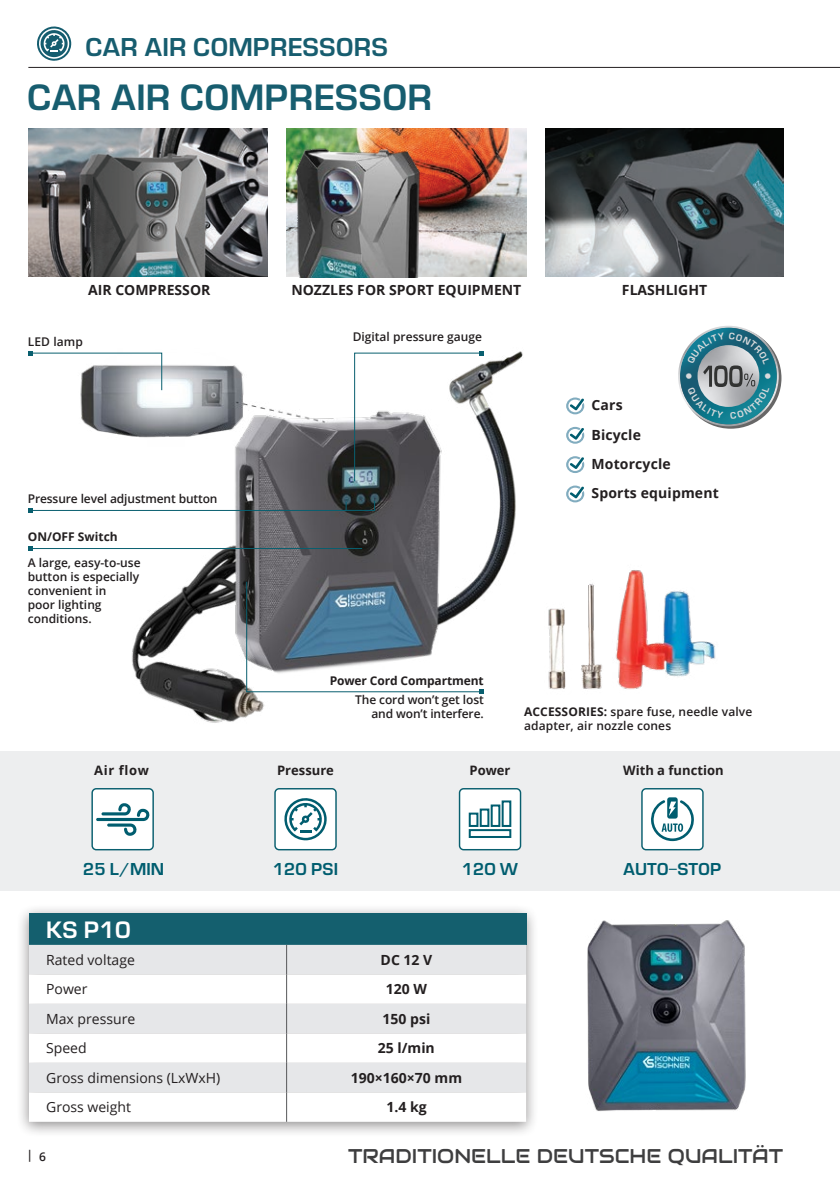
<style>
.page{position:relative;width:840px;height:1191px;background:#fff}
.page>*{position:absolute;margin:0;border:0;box-sizing:border-box;transform-origin:0 0}
.t1{font:34px "Europe Bogdan";color:#175d6f}
.t2{font:24px "Europe Bogdan";color:#175d6f}
.t3{font:22px "Europe Demi PL";color:#fff}
.t4{font:19.8px "Audiowide";color:#3e3e3f}
.t5{font:16px "Europe Demi C";color:#005d6f}
.t6{font:16px "Europe Demi PL";color:#005d6f}
.t7{font:700 14px/29.4px "Open Sans";color:#231f20}
.t8{font:14px "Open Sans";color:#231f20}
.t9{font:700 13px "Open Sans";color:#231f20}
.t10{font:600 12px/14px "Open Sans";color:#231f20}
.t11{font:700 12px "Open Sans";letter-spacing:-.01em;color:#231f20}
.s1{font-weight:700}
</style>
<div class="page">
<hr style="left:28px;top:67px;width:811px;height:1px;background:#231f20">
<svg style="left:37px;top:26px;width:34px;height:35px"></svg>
<div style="left:16px;top:903px;width:522px;height:234px;background:#231f20;opacity:.5"></div>
<div style="left:29px;top:913px;width:497px;height:32px;background:#145f6e"></div>
<div style="left:29px;top:945px;width:497px;height:147px;background:#e6e7e9"></div>
<svg style="left:29px;top:974px;width:497px;height:88px"></svg>
<svg style="left:286px;top:945px;width:1px;height:58px"></svg>
<hr style="left:286px;top:1003px;width:1px;height:30px;background:#57585a">
<svg style="left:286px;top:1033px;width:1px;height:29px"></svg>
<hr style="left:286px;top:1062px;width:1px;height:30px;background:#57585a">
<svg style="left:29px;top:1092px;width:497px;height:29px"></svg>
<img style="left:587px;top:920px;width:159px;height:191px">
<img style="left:286px;top:128px;width:240px;height:148px">
<img style="left:286px;top:137px;width:147px;height:140px">
<img style="left:29px;top:128px;width:239px;height:148px">
<img style="left:545px;top:128px;width:237px;height:148px">
<div style="left:0;top:752px;width:839px;height:139px;background:#edeeef"></div>
<div style="left:92px;top:788px;width:61px;height:61px;background:#fff;border-radius:4px"></div>
<div style="left:91px;top:788px;width:63px;height:62px;border:1px solid #095f6f;border-radius:4px"></div>
<svg style="left:96px;top:803px;width:54px;height:32px"></svg>
<div style="left:275px;top:788px;width:61px;height:61px;background:#fff;border-radius:4px"></div>
<div style="left:274px;top:788px;width:62px;height:62px;border:1px solid #095f6f;border-radius:4px"></div>
<svg style="left:284px;top:798px;width:42px;height:42px"></svg>
<div style="left:459px;top:788px;width:61px;height:61px;background:#fff;border-radius:4px"></div>
<div style="left:458px;top:788px;width:63px;height:62px;border:1px solid #095f6f;border-radius:4px"></div>
<div style="left:501px;top:800px;width:10px;height:27px;border:2px solid #005d6f"></div>
<div style="left:468px;top:829px;width:43px;height:9px;border:2px solid #005d6f"></div>
<div style="left:490px;top:804px;width:10px;height:23px;border:2px solid #005d6f"></div>
<div style="left:479px;top:808px;width:10px;height:19px;border:2px solid #005d6f"></div>
<div style="left:468px;top:812px;width:10px;height:15px;border:2px solid #005d6f"></div>
<div style="left:641px;top:788px;width:61px;height:61px;background:#fff;border-radius:4px"></div>
<div style="left:641px;top:788px;width:62px;height:62px;border:1px solid #095f6f;border-radius:4px"></div>
<svg style="left:651px;top:797px;width:43px;height:44px"></svg>
<img style="left:548px;top:570px;width:168px;height:120px">
<svg style="left:566px;top:397px;width:18px;height:17px"></svg>
<svg style="left:566px;top:427px;width:18px;height:17px"></svg>
<svg style="left:566px;top:456px;width:18px;height:17px"></svg>
<svg style="left:566px;top:485px;width:18px;height:17px"></svg>
<img style="left:80px;top:351px;width:443px;height:372px">
<svg style="left:29px;top:351px;width:134px;height:40px"></svg>
<svg style="left:353px;top:351px;width:130px;height:131px"></svg>
<hr style="left:31px;top:548px;width:331px;height:1px;background:#095f6f">
<svg style="left:29px;top:546px;width:4px;height:4px"></svg>
<svg style="left:245px;top:581px;width:238px;height:113px"></svg>
<svg style="left:29px;top:500px;width:346px;height:12px"></svg>
<svg style="left:678px;top:326px;width:100px;height:100px"></svg>
<h2 class="t2" style="left:85px;top:33px;width:304px">CAR AIR COMPRESSORS</h2>
<h1 class="t1" style="left:27px;top:77px;width:407px">CAR AIR COMPRESSOR</h1>
<p class="t7" style="left:88px;top:275px;width:124px">AIR COMPRESSOR</p>
<p class="t7" style="left:291px;top:275px;width:231px">NOZZLES FOR SPORT EQUIPMENT</p>
<p class="t7" style="left:621px;top:275px;width:87px">FLASHLIGHT</p>
<p class="t10" style="left:28px;top:334px;width:57px">LED lamp</p>
<p class="t10" style="left:352px;top:330px;width:131px">Digital pressure gauge</p>
<p class="t10" style="left:28px;top:491px;width:191px">Pressure level adjustment button</p>
<p class="t11" style="left:28px;top:528px;width:91px">ON/OFF Switch</p>
<p class="t10" style="left:28px;top:555px;width:114px">A large, easy-to-use button is especially convenient in<br>poor lighting conditions.</p>
<p class="t7" style="left:591px;top:390px;width:129px">Cars<br>Bicycle<br>Motorcycle<br>Sports equipment</p>
<p class="t11" style="left:329px;top:672px;width:155px">Power Cord Compartment</p>
<p class="t10" style="left:355px;top:693px;width:130px;text-align:right">The cord won’t get lost and won’t interfere.</p>
<p class="t9" style="left:94px;top:760px;width:56px">Air flow</p>
<p class="t9" style="left:277px;top:760px;width:58px">Pressure</p>
<p class="t9" style="left:469px;top:760px;width:42px">Power</p>
<p class="t10" style="left:524px;top:705px;width:230px"><span class="s1">ACCESSORIES:</span> spare fuse, needle valve adapter, air nozzle cones</p>
<p class="t9" style="left:622px;top:760px;width:102px">With a function</p>
<h3 class="t5" style="left:83px;top:859px;width:83px">25 L/MIN</h3>
<h3 class="t5" style="left:273px;top:859px;width:67px">120 PSI</h3>
<h3 class="t5" style="left:461px;top:859px;width:58px">120 W</h3>
<h3 class="t3" style="left:46px;top:916px;width:86px">KS P10</h3>
<p class="t8" style="left:46px;top:950px;width:90px">Rated voltage</p>
<p class="t7" style="left:380px;top:944px;width:53px">DC 12 V</p>
<p class="t8" style="left:46px;top:979px;width:43px">Power</p>
<p class="t7" style="left:385px;top:974px;width:43px">120 W</p>
<p class="t8" style="left:46px;top:1009px;width:91px">Max pressure</p>
<p class="t7" style="left:382px;top:1003px;width:49px">150 psi</p>
<p class="t8" style="left:46px;top:1038px;width:42px">Speed</p>
<p class="t7" style="left:377px;top:1033px;width:58px">25 l/min</p>
<p class="t8" style="left:46px;top:1068px;width:176px">Gross dimensions (LxWxH)</p>
<p class="t7" style="left:351px;top:1062px;width:113px">190×160×70 mm</p>
<p class="t8" style="left:46px;top:1097px;width:86px">Gross weight</p>
<p class="t7" style="left:386px;top:1092px;width:42px">1.4 kg</p>
<h3 class="t6" style="left:622px;top:859px;width:100px">AUTO-STOP</h3>
<p class="t10" style="left:26px;top:1148px;width:21px">| 6</p>
<h3 class="t4" style="left:348px;top:1143px;width:436px">TRADITIONELLE DEUTSCHE QUALITÄT</h3>
</div>
